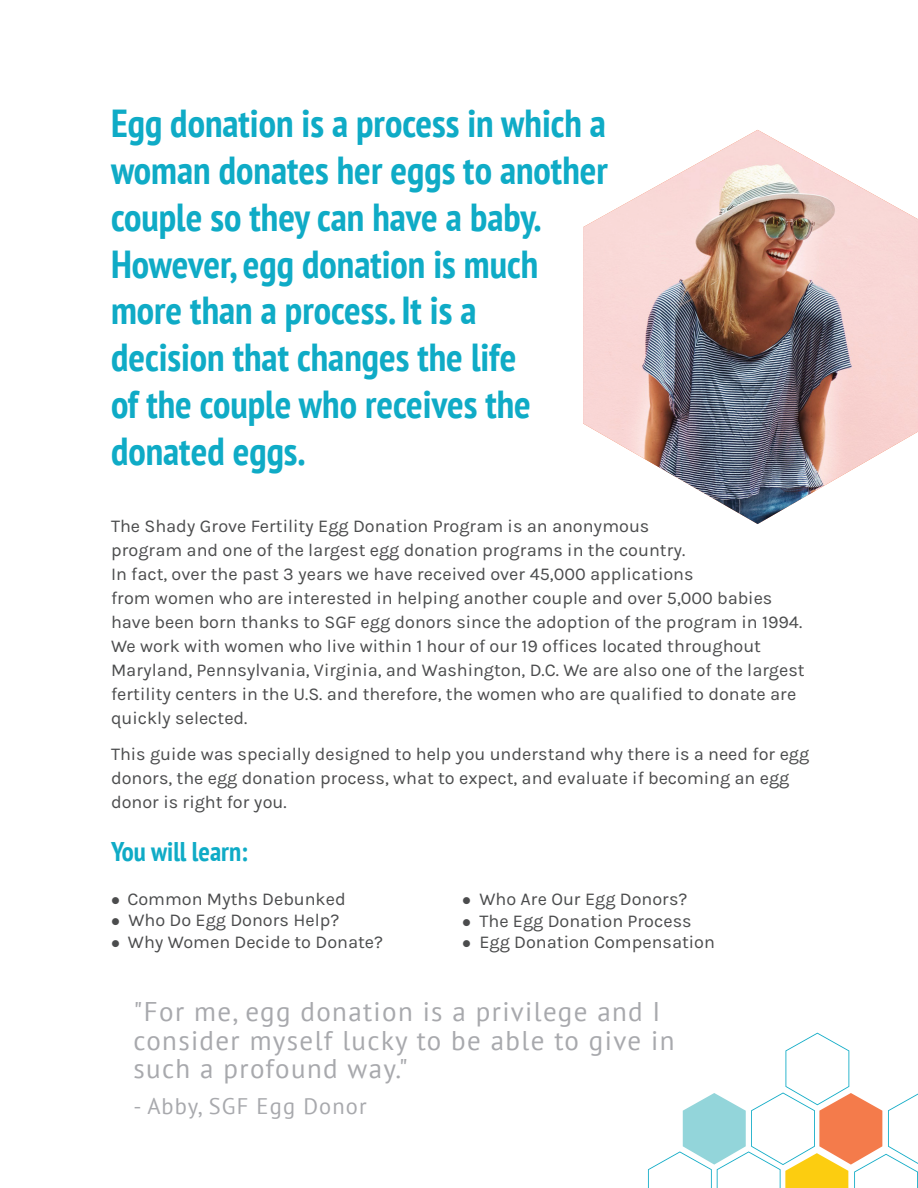
<style>
.page{position:relative;width:918px;height:1188px;background:#fff}
.page>*{position:absolute;margin:0;border:0;box-sizing:border-box;transform-origin:0 0}
.t1{font:700 condensed 39px/46.8px "PT Sans";color:#0fabc6}
.t2{font:27px/28.5px "PT Sans";letter-spacing:.05em;color:#a8a9ad}
.t3{font:700 condensed 27px "PT Sans";color:#0fabc6}
.t4{font:22.5px "PT Sans";letter-spacing:.05em;color:#a8a9ad}
.t5{font:18px/24px "Karla";color:#4b4c4d}
</style>
<div class="page">
<svg style="left:648px;top:1033px;width:270px;height:155px"></svg>
<img style="left:583px;top:130px;width:335px;height:394px">
<h1 class="t1" style="left:111px;top:99px;width:498px">Egg donation is a process in which a woman donates her eggs to another couple so they can have a baby.<br>However, egg donation is much more than a process. It is a<br>decision that changes the life<br>of the couple who receives the donated eggs.</h1>
<p class="t5" style="left:111px;top:514px;width:695px">The Shady Grove Fertility Egg Donation Program is an anonymous<br>program and one of the largest egg donation programs in the country.<br>In fact, over the past 3 years we have received over 45,000 applications<br>from women who are interested in helping another couple and over 5,000 babies have been born thanks to SGF egg donors since the adoption of the program in 1994.<br>We work with women who live within 1 hour of our 19 offices located throughout Maryland, Pennsylvania, Virginia, and Washington, D.C. We are also one of the largest fertility centers in the U.S. and therefore, the women who are qualified to donate are quickly selected.</p>
<p class="t5" style="left:111px;top:742px;width:700px">This guide was specially designed to help you understand why there is a need for egg donors, the egg donation process, what to expect, and evaluate if becoming an egg donor is right for you.</p>
<h2 class="t3" style="left:111px;top:834px;width:139px">You will learn:</h2>
<p class="t5" style="left:111px;top:887px;width:236px">● Common Myths Debunked</p>
<p class="t5" style="left:111px;top:908px;width:230px">● Who Do Egg Donors Help?</p>
<p class="t5" style="left:111px;top:930px;width:274px">● Why Women Decide to Donate?</p>
<p class="t5" style="left:462px;top:887px;width:227px">● Who Are Our Egg Donors?</p>
<p class="t5" style="left:462px;top:909px;width:231px">● The Egg Donation Process</p>
<p class="t5" style="left:462px;top:930px;width:254px">● Egg Donation Compensation</p>
<h2 class="t2" style="left:134px;top:997px;width:542px">"For me, egg donation is a privilege and I consider myself lucky to be able to give in such a profound way."</h2>
<p class="t4" style="left:134px;top:1092px;width:235px">- Abby, SGF Egg Donor</p>
</div>
